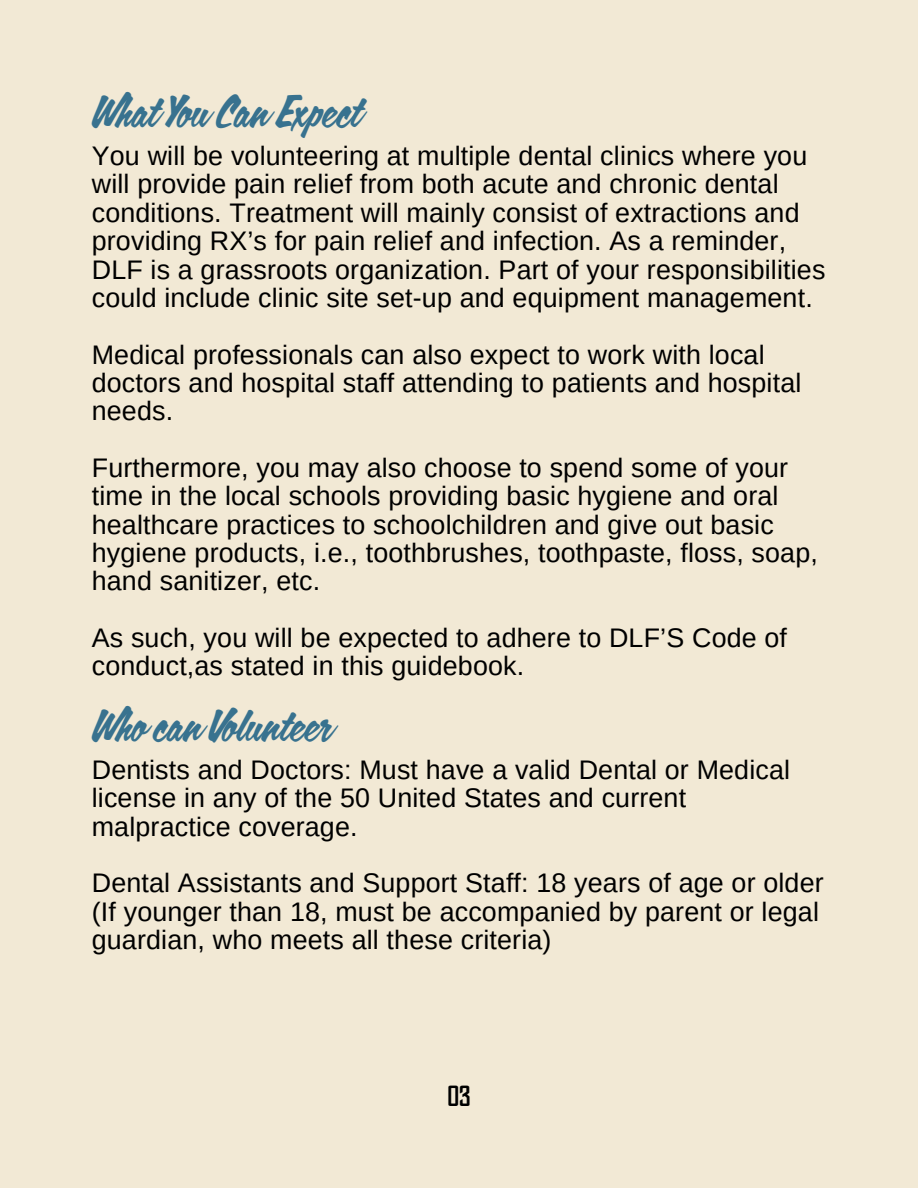
<style>
.page{position:relative;width:918px;height:1188px;background:#f2e9d5}
.page>*{position:absolute;margin:0;border:0;box-sizing:border-box;transform-origin:0 0}
.t1{font:41.7px "Calgary Script";color:#38728f}
.t2{font:27px "Boucherie Block";color:#000}
.t3{font:26.85px/28.3px "Arimo";letter-spacing:.005em;color:#000}
</style>
<div class="page">
<p class="t1" style="left:92px;top:95px;width:270px">What You Can Expect</p>
<p class="t3" style="left:92px;top:142px;width:735px">You will be volunteering at multiple dental clinics where you will provide pain relief from both acute and chronic dental conditions. Treatment will mainly consist of extractions and providing RX’s for pain relief and infection. As a reminder, DLF is a grassroots organization. Part of your responsibilities could include clinic site set-up and equipment management.</p>
<p class="t3" style="left:92px;top:340px;width:711px">Medical professionals can also expect to work with local doctors and hospital staff attending to patients and hospital needs.</p>
<p class="t3" style="left:92px;top:453px;width:728px">Furthermore, you may also choose to spend some of your time in the local schools providing basic hygiene and oral healthcare practices to schoolchildren and give out basic hygiene products, i.e., toothbrushes, toothpaste, floss, soap, hand sanitizer, etc.</p>
<p class="t3" style="left:92px;top:623px;width:697px">As such, you will be expected to adhere to DLF’S Code of conduct,as stated in this guidebook.</p>
<p class="t1" style="left:92px;top:708px;width:241px">Who can Volunteer</p>
<p class="t3" style="left:92px;top:755px;width:700px">Dentists and Doctors: Must have a valid Dental or Medical license in any of the 50 United States and current malpractice coverage.</p>
<p class="t3" style="left:92px;top:869px;width:733px">Dental Assistants and Support Staff: 18 years of age or older (If younger than 18, must be accompanied by parent or legal guardian, who meets all these criteria)</p>
<p class="t2" style="left:447px;top:1078px;width:25px">03</p>
</div>
